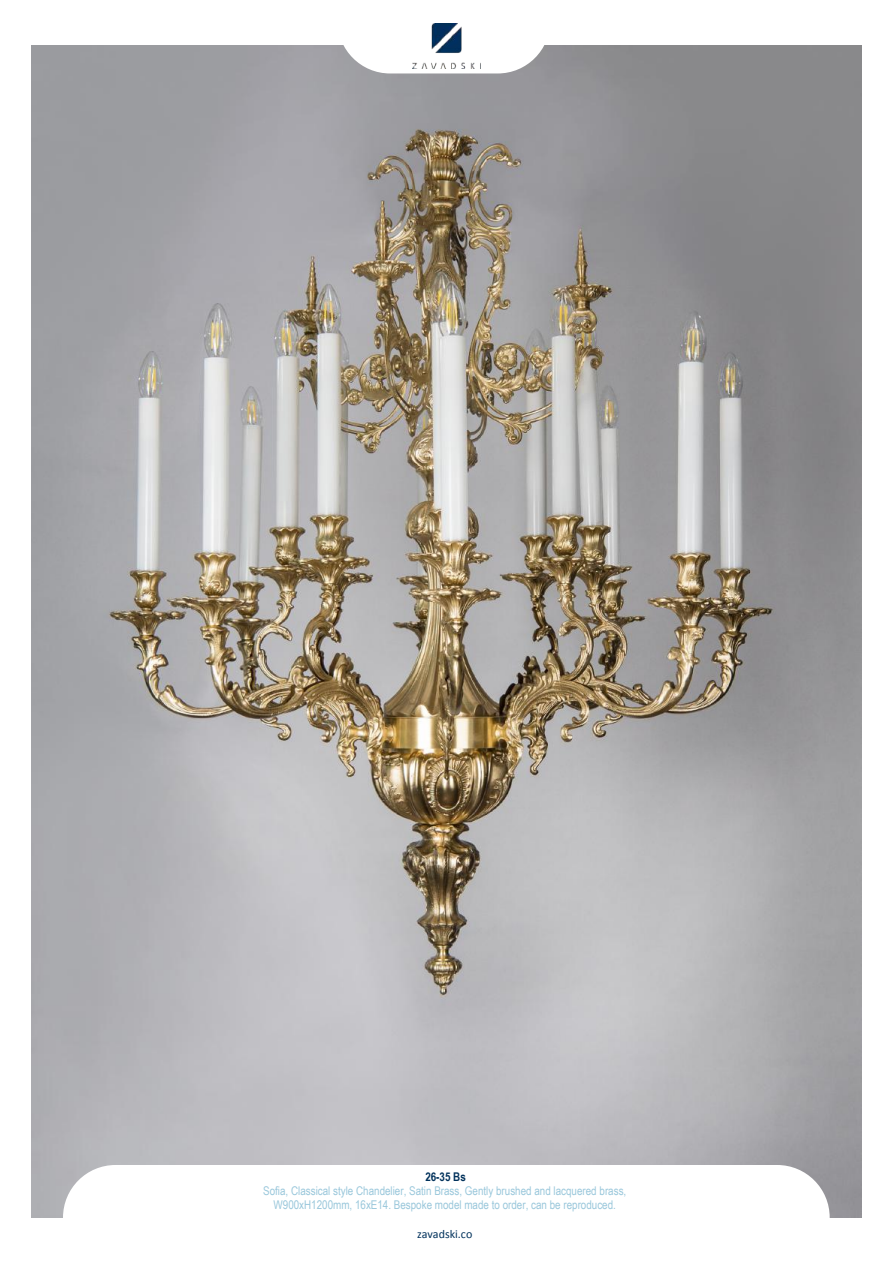
<style>
.page{position:relative;width:893px;height:1263px;background:#fff}
.page>*{position:absolute;margin:0;border:0;box-sizing:border-box;transform-origin:0 0}
.t1{font:12px/13.5px "Arial Narrow";color:#99c7db;text-align:center}
.t2{font:12px "Calibri";color:#00315b}
.t3{font:700 12px "Arial Narrow";color:#00315b}
</style>
<div class="page">
<img style="left:32px;top:45px;width:829px;height:1173px">
<svg style="left:63px;top:1165px;width:767px;height:53px"></svg>
<svg style="left:338px;top:23px;width:212px;height:50px"></svg>
<img style="left:412px;top:24px;width:68px;height:45px">
<p class="t3" style="left:425px;top:1170px;width:42px">26-35 Bs</p>
<p class="t1" style="left:263px;top:1184px;width:365px">Sofia, Classical style Chandelier, Satin Brass, Gently brushed and lacquered brass,<br>W900xH1200mm, 16xE14. Bespoke model made to order, can be reproduced.</p>
<p class="t2" style="left:417px;top:1226px;width:57px">zavadski.co</p>
</div>
